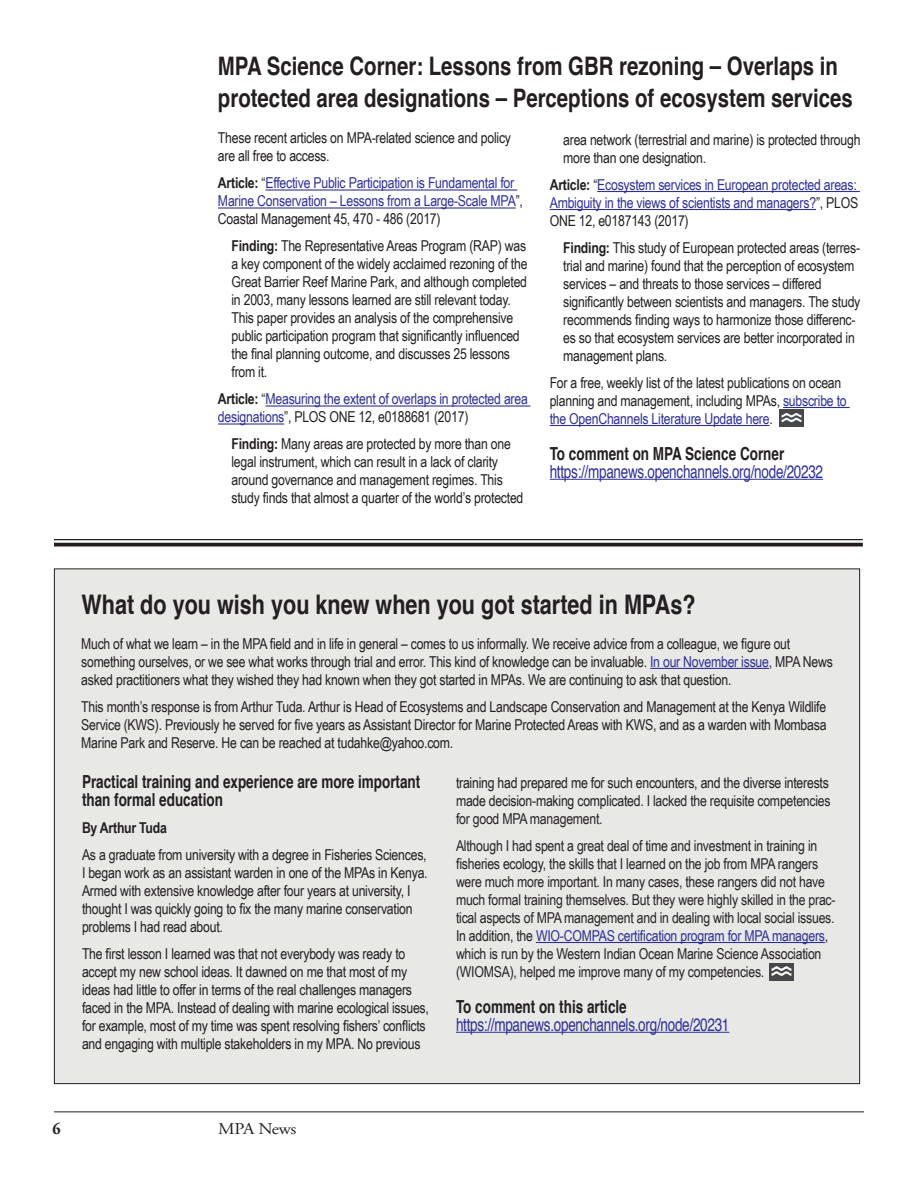
<style>
.page{position:relative;width:918px;height:1188px;background:#fff}
.page>*{position:absolute;margin:0;border:0;box-sizing:border-box;transform-origin:0 0}
.t1{font:700 27px "Helvetica";color:#231f20;scale:.8 1}
.t2{font:700 25.5px/31.5px "Helvetica";color:#231f20;scale:.8 1}
.t3{font:700 18px/18px "Helvetica";color:#231f20;scale:.75 1}
.t4{font:18px "Helvetica";letter-spacing:-.02em;color:#2e3092;scale:.75 1}
.t5{font:16.5px "Adobe Garamond Pro";letter-spacing:-.02em;color:#231f20;scale:1.1 1}
.t6{font:700 16.5px "Adobe Garamond Pro";color:#231f20;scale:.95 1}
.t7{font:15px/18px "Arial Narrow";letter-spacing:-.015em;color:#231f20}
.t8{font:15px/18px "Arial Narrow";letter-spacing:-.015em;color:#272324}
.t9{font:15px/18px "Arial Narrow";letter-spacing:-.015em;color:#2e3092}
.t10{font:700 15px "Arial Narrow";letter-spacing:-.015em;color:#231f20}
.s1{font-weight:700;color:#231f20}
.s2{color:#231f20}
.s3{font-weight:700}
.s4{color:#2e3092}
.s5{color:#272324}
</style>
<div class="page">
<hr style="left:54px;top:1112px;width:810px;height:1px;background:#231f20">
<hr style="left:597px;top:191px;width:263px;height:1px;background:#2e3092">
<hr style="left:550px;top:209px;width:266px;height:1px;background:#2e3092">
<hr style="left:783px;top:407px;width:67px;height:1px;background:#2e3092">
<hr style="left:550px;top:425px;width:219px;height:1px;background:#2e3092">
<hr style="left:550px;top:479px;width:273px;height:1px;background:#2e3092">
<div style="left:54px;top:569px;width:806px;height:515px;background:#e8e8e7"></div>
<img style="left:769px;top:963px;width:25px;height:17px">
<img style="left:779px;top:410px;width:24px;height:17px">
<hr style="left:54px;top:539px;width:809px;height:1px;background:#231f20">
<hr style="left:54px;top:543px;width:809px;height:3px;background:#231f20">
<hr style="left:650px;top:668px;width:119px;height:1px;background:#2e3092">
<hr style="left:265px;top:189px;width:252px;height:2px;background:#2e3092">
<hr style="left:218px;top:207px;width:298px;height:2px;background:#2e3092">
<hr style="left:265px;top:405px;width:265px;height:2px;background:#2e3092">
<hr style="left:218px;top:423px;width:66px;height:2px;background:#2e3092">
<hr style="left:536px;top:942px;width:289px;height:1px;background:#2e3092">
<hr style="left:456px;top:1032px;width:273px;height:1px;background:#2e3092">
<h2 class="t2" style="left:218px;top:51px;width:795px">MPA Science Corner: Lessons from GBR rezoning – Overlaps in protected area designations – Perceptions of ecosystem services</h2>
<p class="t7" style="left:218px;top:129px;width:295px">These recent articles on MPA-related science and policy are all free to access.</p>
<p class="t9" style="left:218px;top:174px;width:307px"><span class="s1">Article:</span> <span class="s2">“</span>Effective Public Participation is Fundamental for<br>Marine Conservation – Lessons from a Large-Scale MPA<span class="s2">”,<br>Coastal Management 45, 470 - 486 (2017)</span></p>
<p class="t7" style="left:231px;top:237px;width:298px"><span class="s3">Finding:</span> The Representative Areas Program (RAP) was a key component of the widely acclaimed rezoning of the Great Barrier Reef Marine Park, and although completed in 2003, many lessons learned are still relevant today.<br>This paper provides an analysis of the comprehensive public participation program that significantly influenced the final planning outcome, and discusses 25 lessons from it.</p>
<p class="t9" style="left:218px;top:390px;width:311px"><span class="s1">Article:</span> <span class="s2">“</span>Measuring the extent of overlaps in protected area designations<span class="s2">”, PLOS ONE 12, e0188681 (2017)</span></p>
<p class="t7" style="left:231px;top:435px;width:293px"><span class="s3">Finding:</span> Many areas are protected by more than one legal instrument, which can result in a lack of clarity around governance and management regimes. This study finds that almost a quarter of the world’s protected</p>
<p class="t7" style="left:563px;top:130px;width:299px">area network (terrestrial and marine) is protected through more than one designation.</p>
<p class="t9" style="left:550px;top:175px;width:310px;text-align:justify"><span class="s1">Article:</span> <span class="s2">“</span>Ecosystem services in European protected areas:<br>Ambiguity in the views of scientists and managers?<span class="s2">”, PLOS ONE 12, e0187143 (2017)</span></p>
<p class="t7" style="left:563px;top:238px;width:299px"><span class="s3">Finding:</span> This study of European protected areas (terres&shy;trial and marine) found that the perception of ecosystem services – and threats to those services – differed significantly between scientists and managers. The study recommends finding ways to harmonize those differenc&shy;es so that ecosystem services are better incorporated in management plans.</p>
<p class="t7" style="left:550px;top:373px;width:299px">For a free, weekly list of the latest publications on ocean planning and management, including MPAs, <span class="s4">subscribe to the OpenChannels Literature Update here</span>.</p>
<p class="t3" style="left:550px;top:445px;width:314px">To comment on MPA Science Corner</p>
<p class="t4" style="left:550px;top:458px;width:366px">https://mpanews.openchannels.org/node/20232</p>
<h1 class="t1" style="left:81px;top:583px;width:769px">What do you wish you knew when you got started in MPAs?</h1>
<p class="t7" style="left:81px;top:634px;width:753px">Much of what we learn – in the MPA field and in life in general – comes to us informally. We receive advice from a colleague, we figure out something ourselves, or we see what works through trial and error. This kind of knowledge can be invaluable. <span class="s4">In our November issue</span>, MPA News asked practitioners what they wished they had known when they got started in MPAs. We are continuing to ask that question.</p>
<p class="t7" style="left:81px;top:697px;width:747px;text-align:justify">This month’s response is from Arthur Tuda. Arthur is Head of Ecosystems and Landscape Conservation and Management at the Kenya Wildlife Service (KWS). Previously he served for five years as Assistant Director for Marine Protected Areas with KWS, and as a warden with Mombasa Marine Park and Reserve. He can be reached at tudahke@yahoo.com.</p>
<p class="t3" style="left:82px;top:772px;width:453px">Practical training and experience are more important than formal education</p>
<p class="t10" style="left:82px;top:816px;width:87px">By Arthur Tuda</p>
<p class="t7" style="left:82px;top:845px;width:347px">As a graduate from university with a degree in Fisheries Sciences, I began work as an assistant warden in one of the MPAs in Kenya.<br>Armed with extensive knowledge after four years at university, I thought I was quickly going to fix the many marine conservation problems I had read about.</p>
<p class="t7" style="left:82px;top:944px;width:348px">The first lesson I learned was that not everybody was ready to accept my new school ideas. It dawned on me that most of my ideas had little to offer in terms of the real challenges managers faced in the MPA. Instead of dealing with marine ecological issues, for example, most of my time was spent resolving fishers’ conflicts and engaging with multiple stakeholders in my MPA. No previous</p>
<p class="t7" style="left:456px;top:773px;width:376px">training had prepared me for such encounters, and the diverse interests made decision-making complicated. I <span class="s5">lacked the requisite competencies for good MPA management.</span></p>
<p class="t8" style="left:456px;top:836px;width:381px">Although I had spent a great deal of time and investment in training in fisheries ecology, the skills that I learned on the job from MPA rangers were much more important. In many cases, these rangers did not have much formal training themselves. But they were highly skilled in the prac&shy;tical aspects of MPA management and in dealing with local social issues.<br>In addition, the <span class="s4">WIO-COMPAS certification program for MPA managers</span>, which is run by the Western Indian Ocean Marine Science Association (WIOMSA), helped me improve many of my competencies.</p>
<p class="t3" style="left:456px;top:998px;width:229px">To comment on this article</p>
<p class="t4" style="left:456px;top:1011px;width:366px">https://mpanews.openchannels.org/node/20231</p>
<p class="t6" style="left:52px;top:1119px;width:10px">6</p>
<p class="t5" style="left:218px;top:1119px;width:73px">MPA News</p>
</div>
